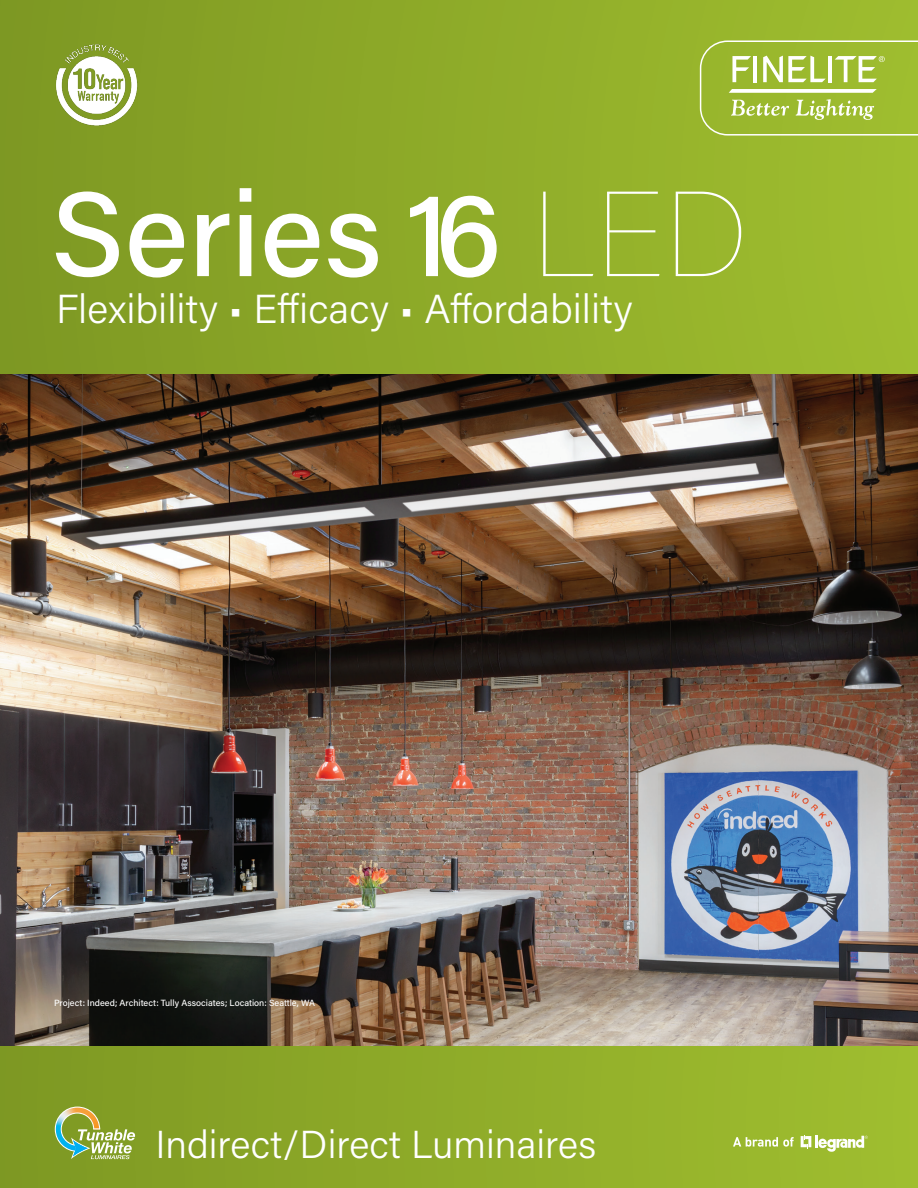
<style>
.page{position:relative;width:918px;height:1188px;background:#fff}
.page>*{position:absolute;margin:0;border:0;box-sizing:border-box;transform-origin:0 0}
.t1{font:500 120px "Acumin Pro";color:#fff}
.t2{font:300 40.5px "Acumin Pro";color:#fff}
.t3{font:300 39px "Acumin Pro";color:#fff}
.t4{font:500 9px "Acumin Pro";color:#fff}
.s1{font-weight:100}
</style>
<div class="page">
<img style="left:0;top:374px;width:918px;height:673px">
<div style="left:0;top:0;width:918px;height:374px;background:linear-gradient(to right,#7e9823,#a0be2f)"></div>
<div style="left:0;top:1047px;width:918px;height:141px;background:linear-gradient(to right,#7e9823,#a0be2f)"></div>
<svg style="left:55px;top:1107px;width:80px;height:52px;background:#97b15e"></svg>
<svg style="left:700px;top:40px;width:218px;height:96px;background:#abc44f"></svg>
<svg style="left:801px;top:1135px;width:67px;height:18px"></svg>
<svg style="left:733px;top:1137px;width:61px;height:10px"></svg>
<img style="left:51px;top:39px;width:89px;height:94px">
<p class="t1" style="left:51px;top:151px;width:698px">Series 16 <span class="s1">LED</span></p>
<p class="t2" style="left:56px;top:281px;width:578px">Flexibility • Efficacy • Affordability</p>
<p class="t4" style="left:54px;top:996px;width:263px">Project: Indeed; Architect: Tully Associates; Location: Seattle, WA</p>
<p class="t3" style="left:156px;top:1117px;width:442px">Indirect/Direct Luminaires</p>
</div>
